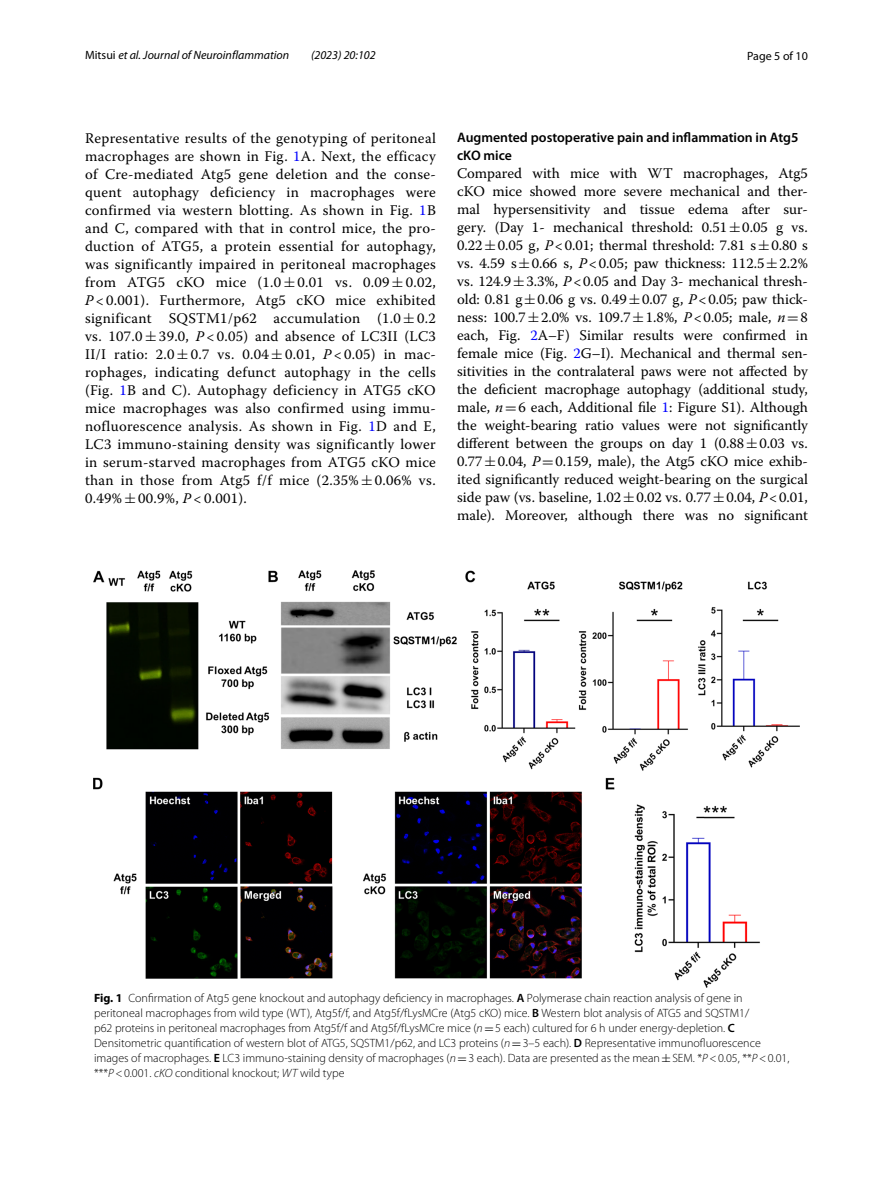
<style>
.page{position:relative;width:893px;height:1187px;background:#fff}
.page>*{position:absolute;margin:0;border:0;box-sizing:border-box;transform-origin:0 0}
.t1{font:14.7px/18px "Warnock Pro";letter-spacing:.01em;color:#000;text-align:justify}
.t2{font:600 13.8px/18px "Myriad Pro";color:#000}
.t3{font:300 12px/15px "Myriad Pro";color:#000}
.t4{font:italic 12px "Myriad Pro";color:#000}
.t5{font:12px "Myriad Pro";color:#000}
.s1{font-style:normal}
.s2{color:#00f}
.s3{font-family:"MTSY"}
.s4{font-style:italic}
.s5{font-weight:700}
.s6{font-weight:600}
.s7{font-family:"MTSY";font-weight:400}
</style>
<div class="page">
<img style="left:94px;top:570px;width:705px;height:416px">
<p class="t4" style="left:85px;top:48px;width:206px"><span class="s1">Mitsui</span> et al. Journal of Neuroinflammation</p>
<p class="t4" style="left:311px;top:48px;width:66px">(2023) 20:102</p>
<p class="t5" style="left:747px;top:48px;width:62px">Page 5 of 10</p>
<p class="t1" style="left:85px;top:128px;width:352px">Representative results of the genotyping of peritoneal macrophages are shown in Fig. <span class="s2">1</span>A. Next, the efficacy of Cre-mediated Atg5 gene deletion and the conse&shy;quent autophagy deficiency in macrophages were confirmed via western blotting. As shown in Fig. <span class="s2">1</span>B and C, compared with that in control mice, the pro&shy;duction of ATG5, a protein essential for autophagy, was significantly impaired in peritoneal macrophages from ATG5 cKO mice (1.0 <span class="s3">±</span> 0.01 vs. 0.09 <span class="s3">±</span> 0.02, <span class="s4">P</span> &lt; 0.001). Furthermore, Atg5 cKO mice exhibited significant SQSTM1/p62 accumulation (1.0 <span class="s3">±</span> 0.2 vs. 107.0 <span class="s3">±</span> 39.0, <span class="s4">P</span> &lt; 0.05) and absence of LC3II (LC3<br>II/I ratio: 2.0 <span class="s3">±</span> 0.7 vs. 0.04 <span class="s3">±</span> 0.01, <span class="s4">P</span> &lt; 0.05) in mac&shy;rophages, indicating defunct autophagy in the cells (Fig. <span class="s2">1</span>B and C). Autophagy deficiency in ATG5 cKO mice macrophages was also confirmed using immu&shy;nofluorescence analysis. As shown in Fig. <span class="s2">1</span>D and E, LC3 immuno-staining density was significantly lower in serum-starved macrophages from ATG5 cKO mice than in those from Atg5 f/f mice (2.35% <span class="s3">±</span> 0.06% vs.<br>0.49% <span class="s3">±</span> 00.9%, <span class="s4">P</span> &lt; 0.001).</p>
<p class="t2" style="left:457px;top:128px;width:343px">Augmented postoperative pain and inflammation in Atg5 cKO mice</p>
<p class="t1" style="left:457px;top:164px;width:352px">Compared with mice with WT macrophages, Atg5 cKO mice showed more severe mechanical and ther&shy;mal hypersensitivity and tissue edema after sur&shy;gery. (Day 1- mechanical threshold: 0.51<span class="s3">±</span>0.05 g vs.<br>0.22<span class="s3">±</span>0.05 g, <span class="s4">P</span>&lt;0.01; thermal threshold: 7.81 s<span class="s3">±</span>0.80 s vs. 4.59 s<span class="s3">±</span>0.66 s, <span class="s4">P</span>&lt;0.05; paw thickness: 112.5<span class="s3">±</span>2.2% vs. 124.9<span class="s3">±</span>3.3%, <span class="s4">P</span>&lt;0.05 and Day 3- mechanical thresh&shy;old: 0.81 g<span class="s3">±</span>0.06 g vs. 0.49<span class="s3">±</span>0.07 g, <span class="s4">P</span>&lt;0.05; paw thick&shy;ness: 100.7<span class="s3">±</span>2.0% vs. 109.7<span class="s3">±</span>1.8%, <span class="s4">P</span>&lt;0.05; male, <span class="s4">n</span><span class="s3">=</span>8 each, Fig. <span class="s2">2</span>A–F) Similar results were confirmed in female mice (Fig. <span class="s2">2</span>G–I). Mechanical and thermal sen&shy;sitivities in the contralateral paws were not affected by the deficient macrophage autophagy (additional study, male, <span class="s4">n</span><span class="s3">=</span>6 each, Additional file <span class="s2">1</span>: Figure S1). Although the weight-bearing ratio values were not significantly different between the groups on day 1 (0.88<span class="s3">±</span>0.03 vs.<br>0.77<span class="s3">±</span>0.04, <span class="s4">P</span><span class="s3">=</span>0.159, male), the Atg5 cKO mice exhib&shy;ited significantly reduced weight-bearing on the surgical side paw (vs. baseline, 1.02<span class="s3">±</span>0.02 vs. 0.77<span class="s3">±</span>0.04, <span class="s4">P</span>&lt;0.01, male). Moreover, although there was no significant</p>
<p class="t3" style="left:94px;top:990px;width:697px"><span class="s5">Fig. 1</span> Confirmation of Atg5 gene knockout and autophagy deficiency in macrophages. <span class="s6">A</span> Polymerase chain reaction analysis of gene in peritoneal macrophages from wild type (WT), Atg5f/f, and Atg5f/fLysMCre (Atg5 cKO) mice. <span class="s6">B</span> Western blot analysis of ATG5 and SQSTM1/<br>p62 proteins in peritoneal macrophages from Atg5f/f and Atg5f/fLysMCre mice (<span class="s4">n</span><span class="s7">=</span>5 each) cultured for 6 h under energy-depletion. <span class="s6">C </span>Densitometric quantification of western blot of ATG5, SQSTM1/p62, and LC3 proteins (<span class="s4">n</span><span class="s7">=</span>3–5 each). <span class="s6">D</span> Representative immunofluorescence images of macrophages. <span class="s6">E</span> LC3 immuno-staining density of macrophages (<span class="s4">n</span><span class="s7">=</span>3 each). Data are presented as the mean<span class="s7">±</span>SEM. *<span class="s4">P</span>&lt;0.05, **<span class="s4">P</span>&lt;0.01, ***<span class="s4">P</span>&lt;0.001. <span class="s4">cKO</span> conditional knockout; <span class="s4">WT</span> wild type</p>
</div>
